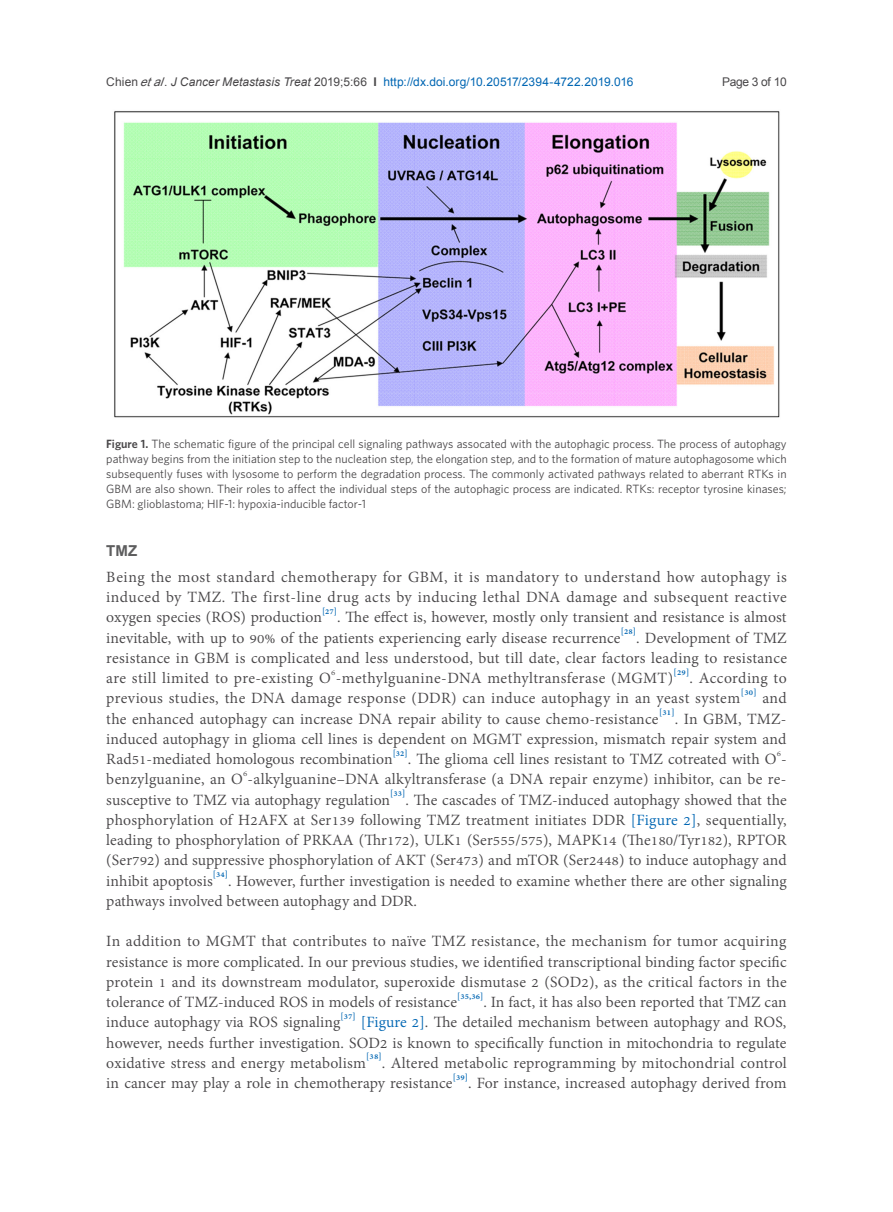
<style>
.page{position:relative;width:893px;height:1212px;background:#fff}
.page>*{position:absolute;margin:0;border:0;box-sizing:border-box;transform-origin:0 0}
.t1{font:700 21px "Utsaah";color:#5d5d5e}
.t2{font:19.2px/20.2px "Adobe Thai";letter-spacing:.005em;color:#484648;text-align:justify}
.t3{font:12px/15px "Whitney";color:#484648;text-align:justify}
.t4{font:12px "Arial";letter-spacing:.01em;color:#0166b3}
.t5{font:12px "Arial";letter-spacing:-.025em;color:#484648}
.s1{color:#484648}
.s2{font-style:italic;color:#484648}
.s3{font-weight:700;color:#484648}
.s4{font-weight:600}
.s5{color:#0166b3}
</style>
<div class="page">
<img style="left:114px;top:111px;width:666px;height:307px">
<p class="t4" style="left:106px;top:73px;width:529px"><span class="s1">Chien</span> <span class="s2">etal</span><span class="s1">.</span> <span class="s2">J Cancer Metastasis Treat</span> <span class="s1">2019;5:66</span> <span class="s3">I</span> http://dx.doi.org/10.20517/2394-4722.2019.016</p>
<p class="t5" style="left:722px;top:73px;width:66px">Page 3 of 10</p>
<p class="t3" style="left:106px;top:436px;width:682px"><span class="s4">Figure 1.</span> The schematic figure of the principal cell signaling pathways assocated with the autophagic process. The process of autophagy pathway begins from the initiation step to the nucleation step, the elongation step, and to the formation of mature autophagosome which subsequently fuses with lysosome to perform the degradation process. The commonly activated pathways related to aberrant RTKs in GBM are also shown. Their roles to affect the individual steps of the autophagic process are indicated. RTKs: receptor tyrosine kinases; GBM: glioblastoma; HIF-1: hypoxia-inducible factor-1</p>
<p class="t1" style="left:106px;top:540px;width:33px">TMZ</p>
<p class="t2" style="left:106px;top:565px;width:682px">Being the most standard chemotherapy for GBM, it is mandatory to understand how autophagy is induced by TMZ. The first-line drug acts by inducing lethal DNA damage and subsequent reactive oxygen species (ROS) production<sup>[27]</sup>. The effect is, however, mostly only transient and resistance is almost inevitable, with up to 90% of the patients experiencing early disease recurrence<sup>[28]</sup>. Development of TMZ resistance in GBM is complicated and less understood, but till date, clear factors leading to resistance are still limited to pre-existing O<sup>6</sup>-methylguanine-DNA methyltransferase (MGMT)<sup>[29]</sup>. According to previous studies, the DNA damage response (DDR) can induce autophagy in an yeast system<sup>[30]</sup> and the enhanced autophagy can increase DNA repair ability to cause chemo-resistance<sup>[31]</sup>. In GBM, TMZ&shy;induced autophagy in glioma cell lines is dependent on MGMT expression, mismatch repair system and Rad51-mediated homologous recombination<sup>[32]</sup>. The glioma cell lines resistant to TMZ cotreated with O<sup>6</sup>- benzylguanine, an O<sup>6</sup>-alkylguanine–DNA alkyltransferase (a DNA repair enzyme) inhibitor, can be re&shy;susceptive to TMZ via autophagy regulation<sup>[33]</sup>. The cascades of TMZ-induced autophagy showed that the phosphorylation of H2AFX at Ser139 following TMZ treatment initiates DDR <span class="s5">[Figure 2]</span>, sequentially, leading to phosphorylation of PRKAA (Thr172), ULK1 (Ser555/575), MAPK14 (The180/Tyr182), RPTOR (Ser792) and suppressive phosphorylation of AKT (Ser473) and mTOR (Ser2448) to induce autophagy and inhibit apoptosis<sup>[34]</sup>. However, further investigation is needed to examine whether there are other signaling pathways involved between autophagy and DDR.</p>
<p class="t2" style="left:106px;top:929px;width:682px">In addition to MGMT that contributes to naïve TMZ resistance, the mechanism for tumor acquiring resistance is more complicated. In our previous studies, we identified transcriptional binding factor specific protein 1 and its downstream modulator, superoxide dismutase 2 (SOD2), as the critical factors in the tolerance of TMZ-induced ROS in models of resistance<sup>[35,36]</sup>. In fact, it has also been reported that TMZ can induce autophagy via ROS signaling<sup>[37]</sup> <span class="s5">[Figure 2]</span>. The detailed mechanism between autophagy and ROS, however, needs further investigation. SOD2 is known to specifically function in mitochondria to regulate oxidative stress and energy metabolism<sup>[38]</sup>. Altered metabolic reprogramming by mitochondrial control in cancer may play a role in chemotherapy resistance<sup>[39]</sup>. For instance, increased autophagy derived from</p>
</div>
